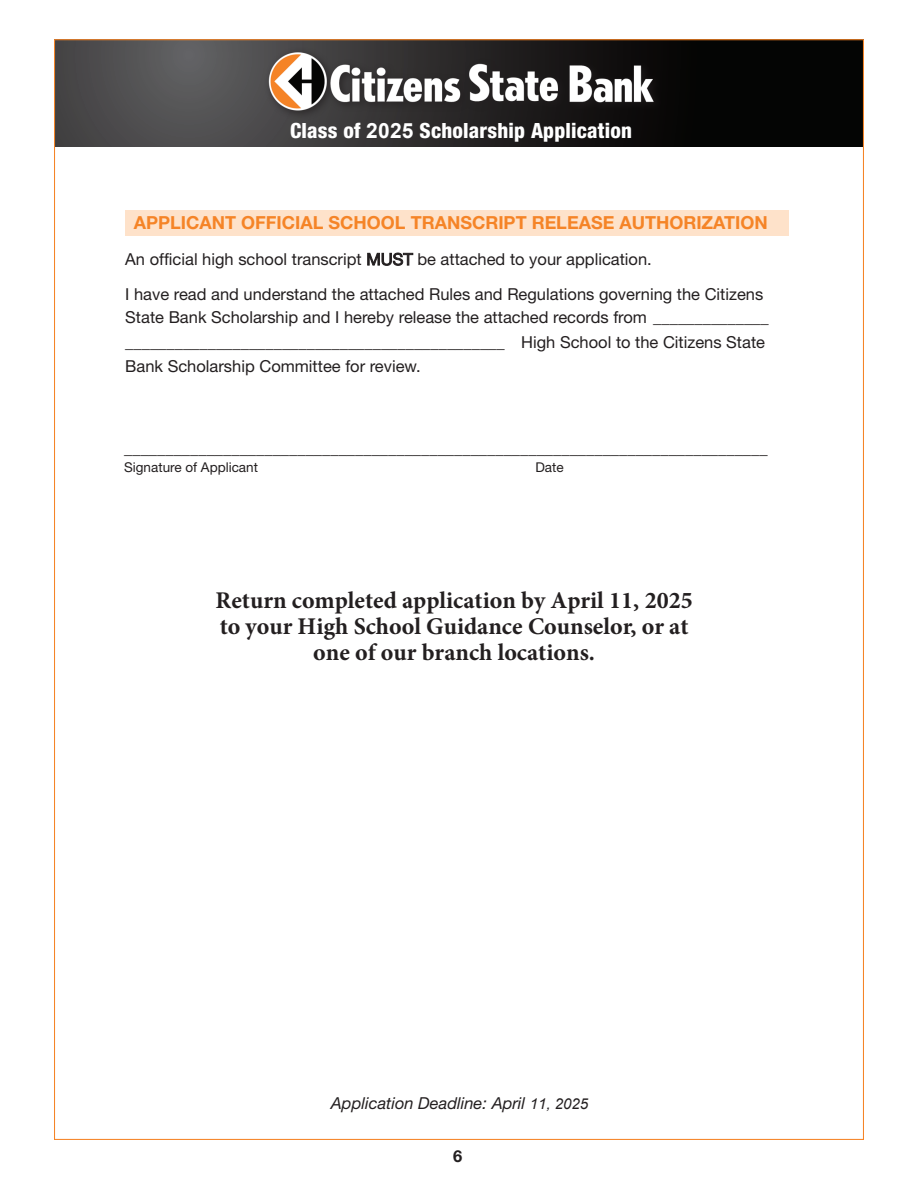
<style>
.page{position:relative;width:918px;height:1188px;background:#fff}
.page>*{position:absolute;margin:0;border:0;box-sizing:border-box;transform-origin:0 0}
.t1{font:700 24px/26.2px "Minion Pro";color:#231f20;text-align:center}
.Headline__officina_S{font:800 condensed 21px "Helvetica Neue LT Std";letter-spacing:.01em;color:#fff}
.t2{font:700 18px "Helvetica Neue LT Std";color:#f58427}
.t3{font:16.5px/24.5px "Helvetica Neue LT Std";color:#231f20}
.t4{font:italic 16.5px "Helvetica Neue LT Std";color:#231f20}
.t5{font:700 16.5px "Helvetica Neue LT Std";color:#231f20}
.t6{font:13.5px "Helvetica Neue LT Std";color:#231f20}
.s1{font-family:"Arial";font-weight:700;font-stretch:normal}
.s2{font-family:"Arial";font-size:15px}
</style>
<div class="page">
<svg style="left:56px;top:41px;width:806px;height:106px;background:#2a2a2a"></svg>
<div style="left:264px;top:47px;width:400px;height:74px;background:#231f20;opacity:.75"></div>
<img style="left:266px;top:49px;width:391px;height:65px">
<div style="left:125px;top:211px;width:663px;height:25px;background:#fee2ca"></div>
<p class="Headline__officina_S" style="left:290px;top:118px;width:343px">Class of <span class="s1">2025</span> Scholarship Application</p>
<p class="t2" style="left:134px;top:212px;width:635px">APPLICANT OFFICIAL SCHOOL TRANSCRIPT RELEASE AUTHORIZATION</p>
<p class="t3" style="left:125px;top:242px;width:640px;line-height:34.5px">An official high school transcript MUST be attached to your application.<br>I have read and understand the attached Rules and Regulations governing the Citizens</p>
<p class="t3" style="left:125px;top:304px;width:645px">State Bank Scholarship and I hereby release the attached records from ______________ ______________________________________________ High School to the Citizens State<br>Bank Scholarship Committee for review.</p>
<p class="t3" style="left:124px;top:435px;width:645px">______________________________________________________________________________</p>
<p class="t6" style="left:124px;top:459px;width:135px">Signature of Applicant</p>
<p class="t6" style="left:535px;top:459px;width:30px">Date</p>
<p class="t1" style="left:216px;top:586px;width:479px">Return completed application by April 11, 2025 to your High School Guidance Counselor, or at one of our branch locations.</p>
<p class="t4" style="left:331px;top:1093px;width:259px">Application Deadline: April <span class="s2">11, 2025</span></p>
<p class="t5" style="left:453px;top:1146px;width:11px">6</p>
</div>
